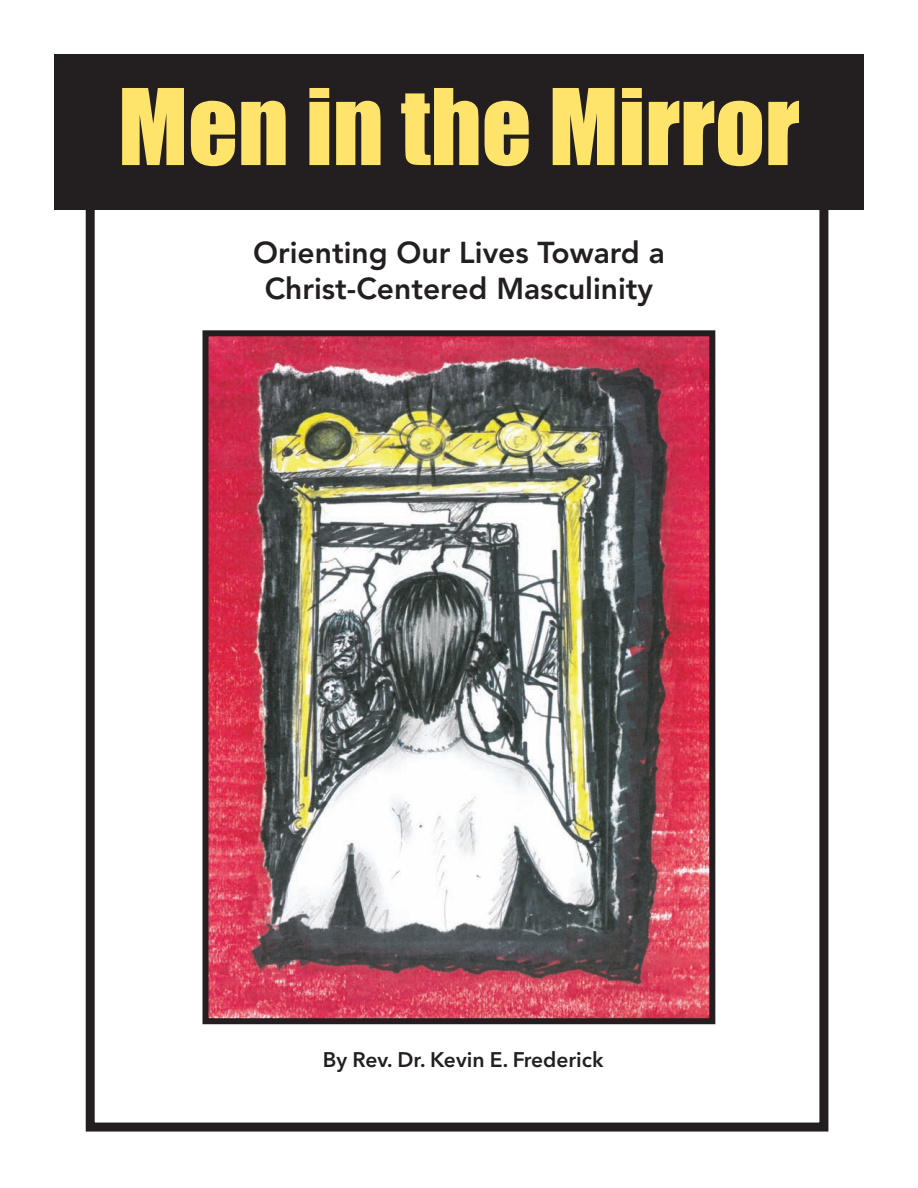
<style>
.page{position:relative;width:918px;height:1188px;background:#fff}
.page>*{position:absolute;margin:0;border:0;box-sizing:border-box;transform-origin:0 0}
.t1{font:97.5px "Impact";color:#ffe46c}
.t2{font:800 30px/36px "Avenir";color:#231f20;text-align:center}
.t3{font:600 21px "Avenir Next";color:#231f20}
</style>
<div class="page">
<div style="left:86px;top:54px;width:742px;height:1078px;border:9px solid #231f20"></div>
<div style="left:54px;top:54px;width:810px;height:156px;background:#231f20"></div>
<img style="left:209px;top:337px;width:499px;height:680px">
<div style="left:202px;top:330px;width:513px;height:694px;border:6px solid #231f20"></div>
<h1 class="t1" style="left:118px;top:74px;width:683px">Men in the Mirror</h1>
<p class="t2" style="left:253px;top:235px;width:413px">Orienting Our Lives Toward a<br>Christ-Centered Masculinity</p>
<p class="t3" style="left:323px;top:1042px;width:282px">By Rev. Dr. Kevin E. Frederick</p>
</div>
